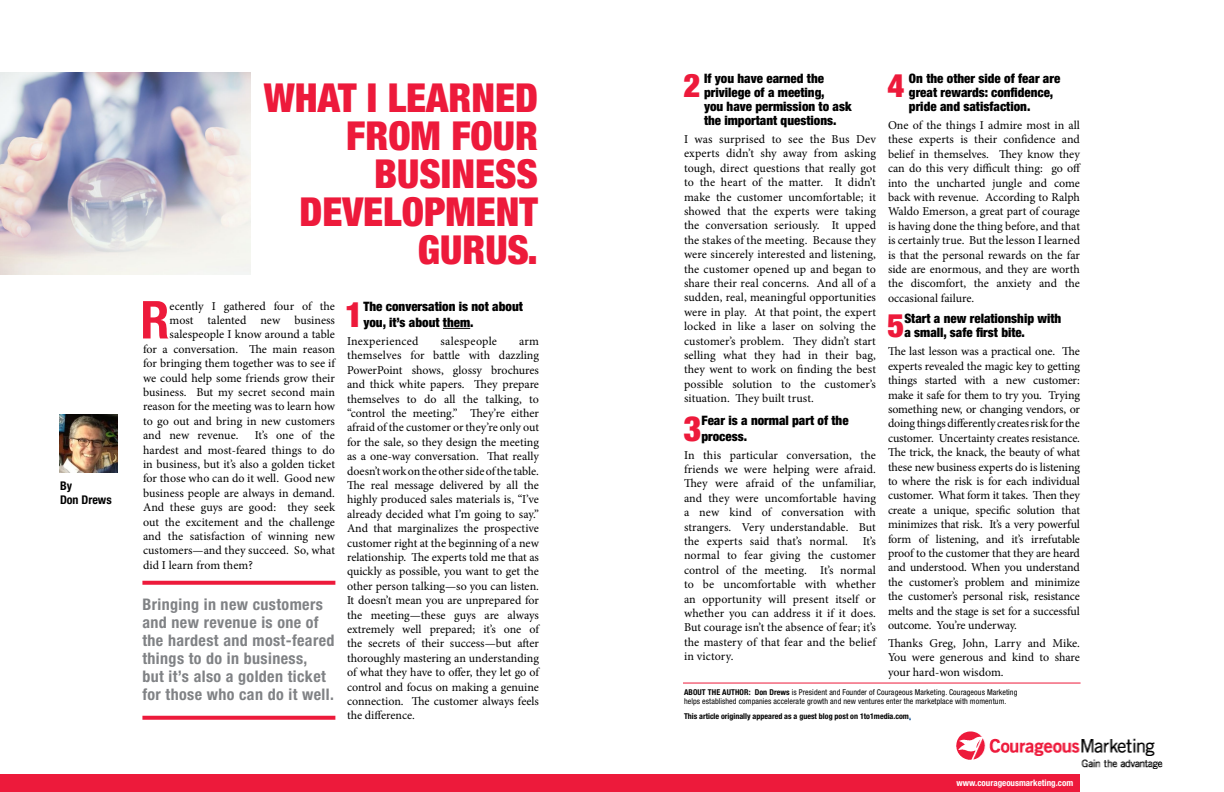
<style>
.page{position:relative;width:1224px;height:792px;background:#fff}
.page>*{position:absolute;margin:0;border:0;box-sizing:border-box;transform-origin:0 0}
.t1{font:700 condensed 52.3px "Helvetica Neue";color:#ed1a3b}
.t2{font:900 condensed 40px/38px "Helvetica Neue";color:#ed1a3b;text-align:right}
.t3{font:900 condensed 34.8px "Helvetica Neue";color:#ed1a3b}
.t4{font:900 condensed 32.6px "Helvetica Neue";color:#ed1a3b}
.t5{font:700 condensed 16px/18px "Helvetica Neue";letter-spacing:.025em;color:#808285}
.t6{font:900 condensed 13px/14.1px "Helvetica Neue";color:#000}
.t7{font:12px/14.4px "Minion Pro";color:#000;text-align:justify}
.t8{font:12px "Minion Pro";letter-spacing:.02em;color:#000}
.t9{font:700 condensed 12px/14.4px "Helvetica Neue";color:#000}
.t10{font:700 condensed 9px "Helvetica Neue";color:#fff}
.t11{font:condensed 8px/9px "Helvetica Neue";letter-spacing:.01em;color:#000}
.t12{font:700 condensed 8px "Helvetica Neue";color:#000}
.s1{font-weight:700}
.s2{color:#215e9e}
</style>
<div class="page">
<svg style="left:443px;top:328px;width:27px;height:1px"></svg>
<img style="left:957px;top:731px;width:206px;height:38px">
<img style="left:0;top:72px;width:250px;height:203px">
<svg style="left:142px;top:581px;width:193px;height:4px"></svg>
<svg style="left:142px;top:716px;width:193px;height:4px"></svg>
<hr style="left:683px;top:683px;width:398px;height:1px;background:#ed1a3b">
<div style="left:0;top:774px;width:1080px;height:18px;background:#ed1a3b"></div>
<img style="left:60px;top:415px;width:58px;height:58px">
<p class="t9" style="left:60px;top:478px;width:53px">By<br>Don Drews</p>
<h2 class="t2" style="left:264px;top:78px;width:276px">WHAT I LEARNED<br>FROM FOUR<br>BUSINESS<br>DEVELOPMENT<br>GURUS.</h2>
<h1 class="t1" style="left:140px;top:288px;width:31px">R</h1>
<p class="t7" style="left:170px;top:299px;width:167px">ecently I gathered four of the</p>
<p class="t7" style="left:170px;top:313px;width:167px">most talented new business</p>
<p class="t7" style="left:170px;top:328px;width:167px">salespeople I know around a table</p>
<p class="t7" style="left:143px;top:342px;width:193px">for a conversation. The main reason</p>
<p class="t7" style="left:143px;top:356px;width:194px">for bringing them together was to see if</p>
<p class="t7" style="left:143px;top:371px;width:194px">we could help some friends grow their</p>
<p class="t7" style="left:143px;top:385px;width:194px">business. But my secret second main</p>
<p class="t7" style="left:143px;top:400px;width:193px">reason for the meeting was to learn how</p>
<p class="t7" style="left:143px;top:414px;width:193px">to go out and bring in new customers</p>
<p class="t7" style="left:143px;top:428px;width:97px">and new revenue.</p>
<p class="t7" style="left:143px;top:428px;width:194px;text-indent:112px">It’s one of the hardest and most-feared things to do in business, but it’s also a golden ticket for those who can do it well. Good new business people are always in demand.<br>And these guys are good: they seek out the excitement and the challenge and the satisfaction of winning new customers—and they succeed. So, what did I learn from them?</p>
<h3 class="t5" style="left:142px;top:595px;width:194px">Bringing in new customers and new revenue is one of the hardest and most-feared things to do in business,<br>but it’s also a golden ticket for those who can do it well.</h3>
<h3 class="t3" style="left:345px;top:293px;width:20px">1</h3>
<p class="t6" style="left:363px;top:299px;width:161px;line-height:15.6px">The conversation is not about you, it’s about them.</p>
<p class="t8" style="left:347px;top:333px;width:73px">Inexperienced</p>
<p class="t8" style="left:441px;top:333px;width:58px">salespeople</p>
<p class="t7" style="left:347px;top:334px;width:194px;text-indent:172px">arm themselves for battle with dazzling PowerPoint shows, glossy brochures and thick white papers. They prepare themselves to do all the talking, to “control the meeting.” They’re either afraid of the customer or they’re only out for the sale, so they design the meeting as a one-way conversation. That really doesn’t work on the other side of the table.<br>The real message delivered by all the highly produced sales materials is, “I’ve already decided what I’m going to say.” And that marginalizes the prospective customer right at the beginning of a new relationship. The experts told me that as quickly as possible, you want to get the other person talking—so you can listen.<br>It doesn’t mean you are unprepared for the meeting—these guys are always extremely well prepared; it’s one of the secrets of their success—but after thoroughly mastering an understanding of what they have to offer, they let go of control and focus on making a genuine connection. The customer always feels the difference.</p>
<h3 class="t4" style="left:683px;top:65px;width:18px">2</h3>
<p class="t6" style="left:704px;top:71px;width:149px">If you have earned the privilege of a meeting,<br>you have permission to ask the important questions.</p>
<p class="t7" style="left:684px;top:132px;width:194px">I was surprised to see the Bus Dev experts didn’t shy away from asking tough, direct questions that really got to the heart of the matter. It didn’t make the customer uncomfortable; it showed that the experts were taking the conversation seriously. It upped the stakes of the meeting. Because they were sincerely interested and listening, the customer opened up and began to share their real concerns. And all of a sudden, real, meaningful opportunities were in play. At that point, the expert locked in like a laser on solving the customer’s problem. They didn’t start selling what they had in their bag, they went to work on finding the best possible solution to the customer’s situation. They built trust.</p>
<h3 class="t3" style="left:683px;top:407px;width:20px">3</h3>
<p class="t6" style="left:701px;top:412px;width:149px;line-height:15.6px">Fear is a normal part of the process.</p>
<p class="t7" style="left:684px;top:448px;width:194px">In this particular conversation, the friends we were helping were afraid.<br>They were afraid of the unfamiliar, and they were uncomfortable having a new kind of conversation with strangers. Very understandable. But the experts said that’s normal. It’s normal to fear giving the customer control of the meeting. It’s normal to be uncomfortable with whether an opportunity will present itself or whether you can address it if it does.<br>But courage isn’t the absence of fear; it’s the mastery of that fear and the belief in victory.</p>
<h3 class="t4" style="left:887px;top:65px;width:18px">4</h3>
<p class="t6" style="left:909px;top:71px;width:153px">On the other side of fear are great rewards: confidence, pride and satisfaction.</p>
<p class="t7" style="left:888px;top:118px;width:195px">One of the things I admire most in all these experts is their confidence and belief in themselves. They know they can do this very difficult thing: go off into the uncharted jungle and come back with revenue. According to Ralph Waldo Emerson, a great part of courage is having done the thing before, and that is certainly true. But the lesson I learned is that the personal rewards on the far side are enormous, and they are worth the discomfort, the anxiety and the occasional failure.</p>
<h3 class="t4" style="left:887px;top:305px;width:18px">5</h3>
<p class="t6" style="left:904px;top:311px;width:159px;line-height:14.4px">Start a new relationship with a small, safe first bite.</p>
<p class="t7" style="left:888px;top:344px;width:194px">The last lesson was a practical one. The experts revealed the magic key to getting things started with a new customer: make it safe for them to try you. Trying something new, or changing vendors, or doing things differently creates risk for the customer. Uncertainty creates resistance.<br>The trick, the knack, the beauty of what these new business experts do is listening to where the risk is for each individual customer. What form it takes. Then they create a unique, specific solution that minimizes that risk. It’s a very powerful form of listening, and it’s irrefutable proof to the customer that they are heard and understood. When you understand the customer’s problem and minimize the customer’s personal risk, resistance melts and the stage is set for a successful outcome. You’re underway.</p>
<p class="t7" style="left:888px;top:636px;width:193px">Thanks Greg, John, Larry and Mike.<br>You were generous and kind to share your hard-won wisdom.</p>
<p class="t11" style="left:684px;top:688px;width:335px"><span class="s1">ABOUT THE AUTHOR: Don Drews</span> is President and Founder of Courageous Marketing. Courageous Marketing helps established companies accelerate growth and new ventures enter the marketplace with momentum.</p>
<p class="t12" style="left:684px;top:711px;width:228px">This article originally appeared as a guest blog post on 1to1media.com<span class="s2">.</span></p>
<p class="t10" style="left:957px;top:777px;width:118px">www.courageousmarketing.com</p>
</div>
